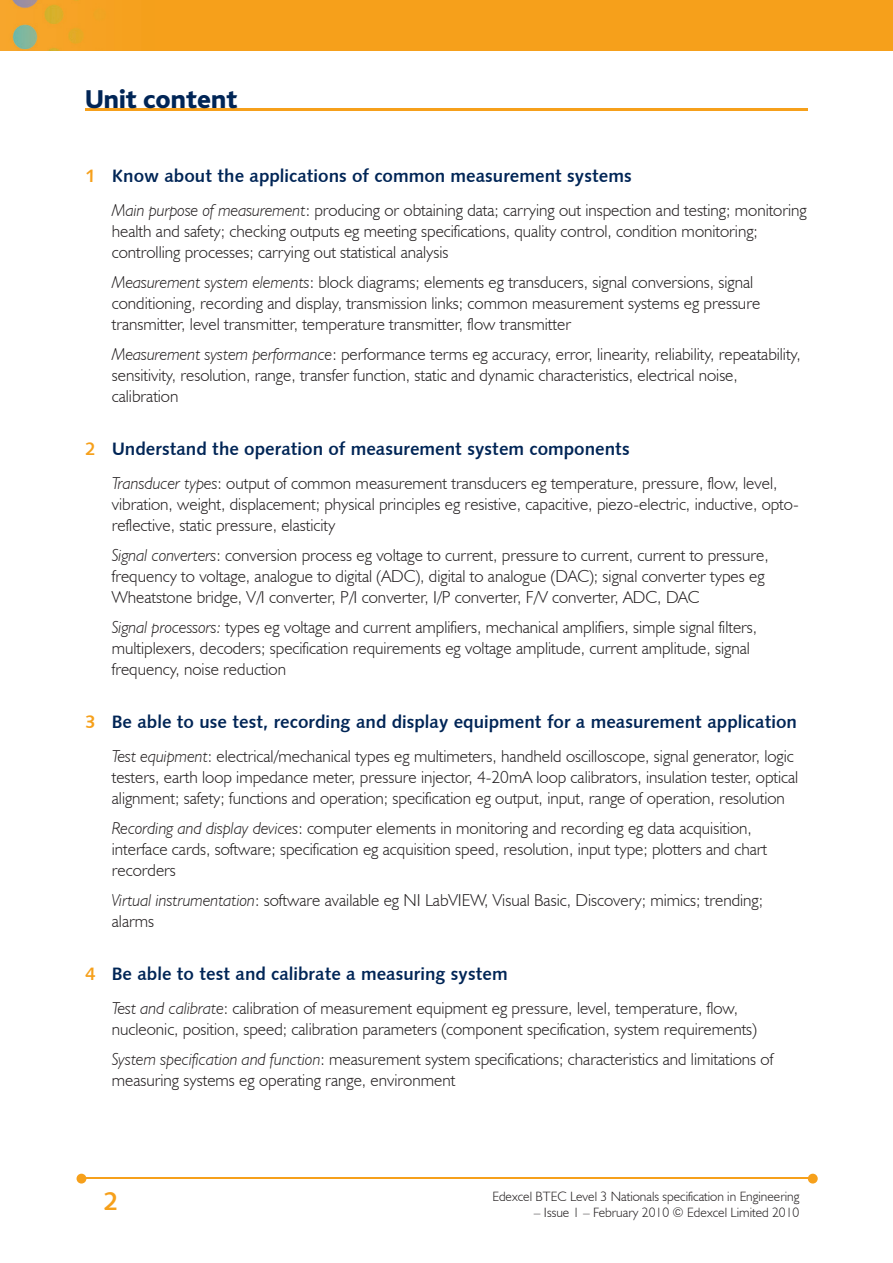
<style>
.page{position:relative;width:893px;height:1263px;background:#fff}
.page>*{position:absolute;margin:0;border:0;box-sizing:border-box;transform-origin:0 0}
.t1{font:800 27px "Bliss";color:#002556}
.t2{font:25.5px "Humanist 531 BT Bold A";color:#f6a01b}
.t3{font:18px "Humanist 531 BT Bold A";color:#002556}
.t4{font:300 17.25px/21px "Humanist 521 BT";color:#231f20}
.t5{font:300 13.5px "Humanist 521 BT";color:#231f20}
.s1{color:#f6a01b}
.s2{font-style:italic}
</style>
<div class="page">
<img style="left:0;top:0;width:893px;height:51px">
<hr style="left:82px;top:1178px;width:728px;height:1px;background:#f6a01b">
<svg style="left:808px;top:1174px;width:10px;height:9px"></svg>
<svg style="left:77px;top:1174px;width:9px;height:9px"></svg>
<hr style="left:85px;top:108px;width:723px;height:2px;background:#f6a01b">
<h1 class="t1" style="left:85px;top:85px;width:154px">Unit content</h1>
<p class="t3" style="left:85px;top:164px;width:548px"><span class="s1">1</span> Know about the applications of common measurement systems</p>
<p class="t4" style="left:112px;top:199px;width:696px"><span class="s2">Main purpose of measurement</span>: producing or obtaining data; carrying out inspection and testing; monitoring health and safety; checking outputs eg meeting specifications, quality control, condition monitoring; controlling processes; carrying out statistical analysis</p>
<p class="t4" style="left:112px;top:271px;width:650px"><span class="s2">Measurement system elements</span>: block diagrams; elements eg transducers, signal conversions, signal conditioning, recording and display, transmission links; common measurement systems eg pressure transmitter, level transmitter, temperature transmitter, flow transmitter</p>
<p class="t4" style="left:112px;top:343px;width:690px"><span class="s2">Measurement system performance</span>: performance terms eg accuracy, error, linearity, reliability, repeatability, sensitivity, resolution, range, transfer function, static and dynamic characteristics, electrical noise, calibration</p>
<p class="t3" style="left:85px;top:437px;width:546px"><span class="s1">2</span> Understand the operation of measurement system components</p>
<p class="t4" style="left:112px;top:472px;width:689px"><span class="s2">Transducer types</span>: output of common measurement transducers eg temperature, pressure, flow, level, vibration, weight, displacement; physical principles eg resistive, capacitive, piezo-electric, inductive, opto&shy;reflective, static pressure, elasticity</p>
<p class="t4" style="left:112px;top:544px;width:658px"><span class="s2">Signal converters</span>: conversion process eg voltage to current, pressure to current, current to pressure, frequency to voltage, analogue to digital (ADC), digital to analogue (DAC); signal converter types eg<br>Wheatstone bridge, V/I converter, P/I converter, I/P converter, F/V converter, ADC, DAC</p>
<p class="t4" style="left:112px;top:616px;width:647px"><span class="s2">Signal processors:</span> types eg voltage and current amplifiers, mechanical amplifiers, simple signal filters, multiplexers, decoders; specification requirements eg voltage amplitude, current amplitude, signal frequency, noise reduction</p>
<p class="t3" style="left:85px;top:710px;width:713px"><span class="s1">3</span> Be able to use test, recording and display equipment for a measurement application</p>
<p class="t4" style="left:112px;top:745px;width:688px"><span class="s2">Test equipment</span>: electrical/mechanical types eg multimeters, handheld oscilloscope, signal generator, logic testers, earth loop impedance meter, pressure injector, 4-20mA loop calibrators, insulation tester, optical alignment; safety; functions and operation; specification eg output, input, range of operation, resolution</p>
<p class="t4" style="left:112px;top:817px;width:657px"><span class="s2">Recording and display devices</span>: computer elements in monitoring and recording eg data acquisition, interface cards, software; specification eg acquisition speed, resolution, input type; plotters and chart recorders</p>
<p class="t4" style="left:112px;top:889px;width:653px"><span class="s2">Virtual instrumentation</span>: software available eg NI LabVIEW, Visual Basic, Discovery; mimics; trending; alarms</p>
<p class="t3" style="left:85px;top:962px;width:424px"><span class="s1">4</span> Be able to test and calibrate a measuring system</p>
<p class="t4" style="left:112px;top:997px;width:647px"><span class="s2">Test and calibrate</span>: calibration of measurement equipment eg pressure, level, temperature, flow, nucleonic, position, speed; calibration parameters (component specification, system requirements)</p>
<p class="t4" style="left:112px;top:1048px;width:663px"><span class="s2">System specification and function</span>: measurement system specifications; characteristics and limitations of measuring systems eg operating range, environment</p>
<h2 class="t2" style="left:104px;top:1185px;width:16px">2</h2>
<p class="t5" style="left:492px;top:1188px;width:309px">Edexcel BTEC Level 3 Nationals specification in Engineering</p>
<p class="t5" style="left:534px;top:1204px;width:267px">– Issue 1 – February 2010 © Edexcel Limited 2010</p>
</div>
